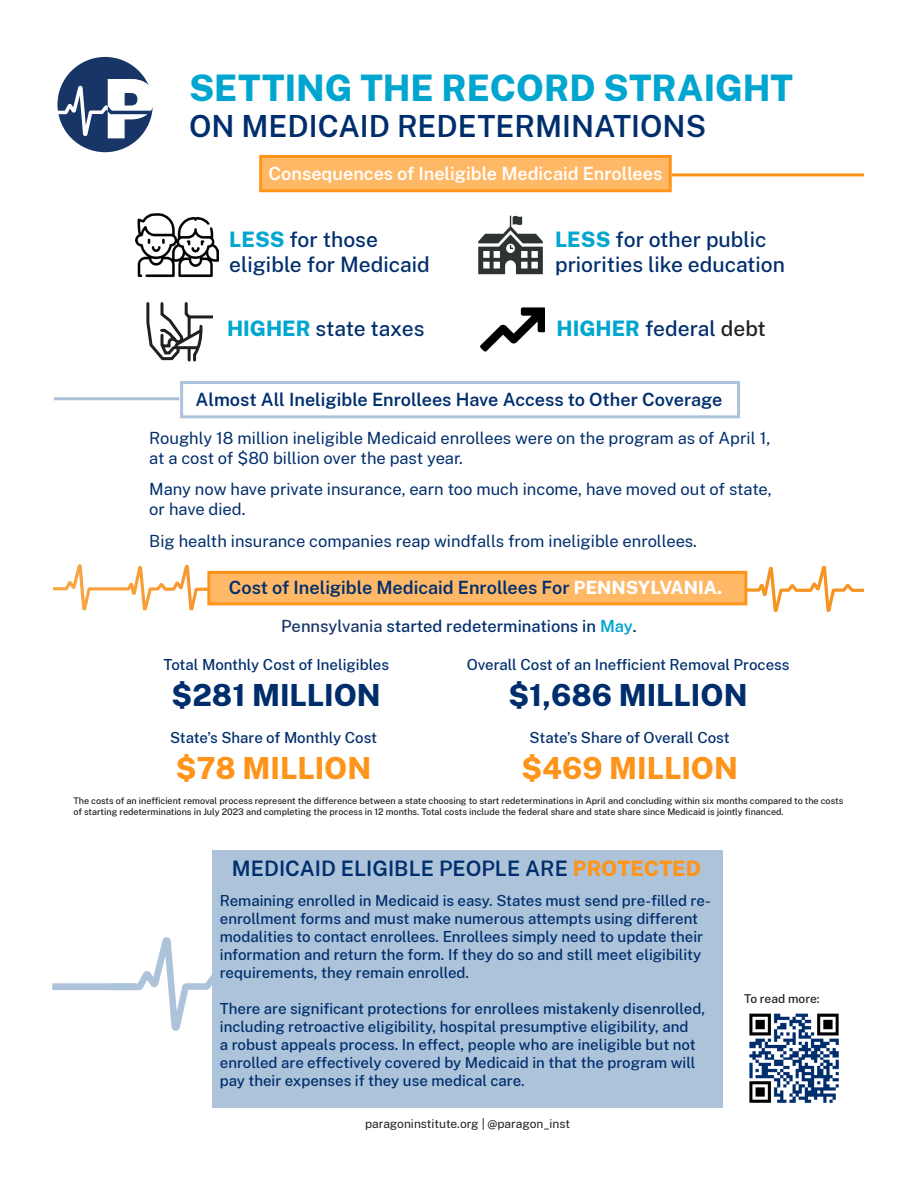
<style>
.page{position:relative;width:918px;height:1188px;background:#fff}
.page>*{position:absolute;margin:0;border:0;box-sizing:border-box;transform-origin:0 0}
.t1{font:800 36px "Public Sans";color:#00a6cf}
.t2{font:600 30px "Public Sans";color:#002e6d}
.t3{font:800 30px "Public Sans";color:#002e6d}
.t4{font:800 30px "Public Sans";color:#ff941a}
.t5{font:500 21px/25.2px "Public Sans";color:#002e6d}
.t6{font:600 21px "Public Sans";color:#002e6d}
.t7{font:600 18px "Public Sans";color:#002e6d}
.t8{font:600 18px "Public Sans";color:#fff}
.t9{font:16.5px/19.8px "Public Sans";color:#002e6d}
.t10{font:500 16.5px "Public Sans";color:#002e6d}
.t11{font:500 15px/18px "Public Sans";color:#002e6d}
.t12{font:12px "Public Sans";color:#231f20}
.t13{font:500 12px "Public Sans";letter-spacing:-.005em;color:#231f20}
.t14{font:500 9px/10.8px "Public Sans";color:#231f20}
.s1{font-weight:800;color:#00a6cf}
.s2{color:#231f20}
.s3{font-weight:800;color:#fff}
.s4{color:#183567}
.s5{font-weight:600;color:#00a6cf}
.s6{font-weight:800;color:#ff941a}
</style>
<div class="page">
<svg style="left:711px;top:566px;width:153px;height:46px"></svg>
<div style="left:259px;top:155px;width:413px;height:37px;background:#ffb866;border:3px solid #ff941a"></div>
<svg style="left:53px;top:564px;width:172px;height:46px"></svg>
<svg style="left:107px;top:937px;width:105px;height:94px"></svg>
<div style="left:207px;top:571px;width:540px;height:34px;background:#ffb866;border:3px solid #ff941a"></div>
<div style="left:212px;top:850px;width:511px;height:257px;background:#acc3d9"></div>
<svg style="left:57px;top:57px;width:96px;height:95px"></svg>
<div style="left:52px;top:983px;width:85px;height:7px;background:#acc3d9"></div>
<hr style="left:672px;top:173px;width:192px;height:3px;background:#ff941a">
<div style="left:180px;top:381px;width:560px;height:37px;border:3px solid #acc3d9"></div>
<hr style="left:54px;top:397px;width:125px;height:3px;background:#aac1d8">
<svg style="left:478px;top:215px;width:65px;height:59px"></svg>
<svg style="left:146px;top:302px;width:59px;height:60px"></svg>
<hr style="left:189px;top:315px;width:24px;height:3px;background:#231f20">
<img style="left:135px;top:213px;width:84px;height:65px">
<img style="left:481px;top:307px;width:64px;height:45px">
<img style="left:749px;top:1013px;width:90px;height:90px">
<h1 class="t1" style="left:189px;top:60px;width:606px">SETTING THE RECORD STRAIGHT</h1>
<h2 class="t2" style="left:189px;top:104px;width:519px">ON MEDICAID REDETERMINATIONS</h2>
<p class="t8" style="left:269px;top:160px;width:395px">Consequences of Ineligible Medicaid Enrollees</p>
<h3 class="t5" style="left:229px;top:225px;width:202px"><span class="s1">LESS</span> for those eligible for Medicaid</h3>
<h3 class="t5" style="left:555px;top:225px;width:231px"><span class="s1">LESS</span> for other public priorities like education</h3>
<h3 class="t5" style="left:227px;top:315px;width:199px"><span class="s1">HIGHER</span> state taxes</h3>
<h3 class="t5" style="left:557px;top:315px;width:211px"><span class="s1">HIGHER</span> federal <span class="s2">debt</span></h3>
<p class="t7" style="left:196px;top:387px;width:528px">Almost All Ineligible Enrollees Have Access to Other Coverage</p>
<p class="t9" style="left:149px;top:427px;width:623px">Roughly 18 million ineligible Medicaid enrollees were on the program as of April 1, at a cost of $80 billion over the past year.</p>
<p class="t9" style="left:149px;top:479px;width:624px">Many now have private insurance, earn too much income, have moved out of state, or have died.</p>
<p class="t9" style="left:149px;top:530px;width:549px">Big health insurance companies reap windfalls from ineligible enrollees.</p>
<p class="t7" style="left:229px;top:575px;width:495px">Cost of Ineligible Medicaid Enrollees For <span class="s3">PENNSYLVANIA.</span></p>
<p class="t10" style="left:281px;top:614px;width:357px"><span class="s4">Pennsylvania</span> started redeterminations in <span class="s5">May</span>.</p>
<p class="t11" style="left:164px;top:654px;width:227px">Total Monthly Cost of Ineligibles</p>
<h2 class="t3" style="left:172px;top:672px;width:211px">$281 MILLION</h2>
<p class="t11" style="left:170px;top:728px;width:209px">State’s Share of Monthly Cost</p>
<h2 class="t4" style="left:176px;top:746px;width:197px">$78 MILLION</h2>
<p class="t11" style="left:467px;top:654px;width:324px">Overall Cost of an Inefficient Removal Process</p>
<h2 class="t3" style="left:509px;top:672px;width:240px">$1,686 MILLION</h2>
<p class="t11" style="left:530px;top:728px;width:202px">State’s Share of Overall Cost</p>
<h2 class="t4" style="left:521px;top:746px;width:218px">$469 MILLION</h2>
<p class="t14" style="left:73px;top:795px;width:771px">The costs of an inefficient removal process represent the difference between a state choosing to start redeterminations in April and concluding within six months compared to the costs of starting redeterminations in July 2023 and completing the process in 12 months. Total costs include the federal share and state share since Medicaid is jointly financed.</p>
<h3 class="t6" style="left:232px;top:854px;width:471px">MEDICAID ELIGIBLE PEOPLE ARE <span class="s6">PROTECTED</span></h3>
<p class="t11" style="left:220px;top:891px;width:493px">Remaining enrolled in Medicaid is easy. States must send pre-filled re&shy;enrollment forms and must make numerous attempts using different modalities to contact enrollees. Enrollees simply need to update their information and return the form. If they do so and still meet eligibility requirements, they remain enrolled.</p>
<p class="t11" style="left:220px;top:999px;width:487px">There are significant protections for enrollees mistakenly disenrolled, including retroactive eligibility, hospital presumptive eligibility, and<br>a robust appeals process. In effect, people who are ineligible but not enrolled are effectively covered by Medicaid in that the program will pay their expenses if they use medical care.</p>
<p class="t12" style="left:365px;top:1116px;width:206px">paragoninstitute.org | @paragon_inst</p>
<p class="t13" style="left:744px;top:990px;width:77px">To read more:</p>
</div>
